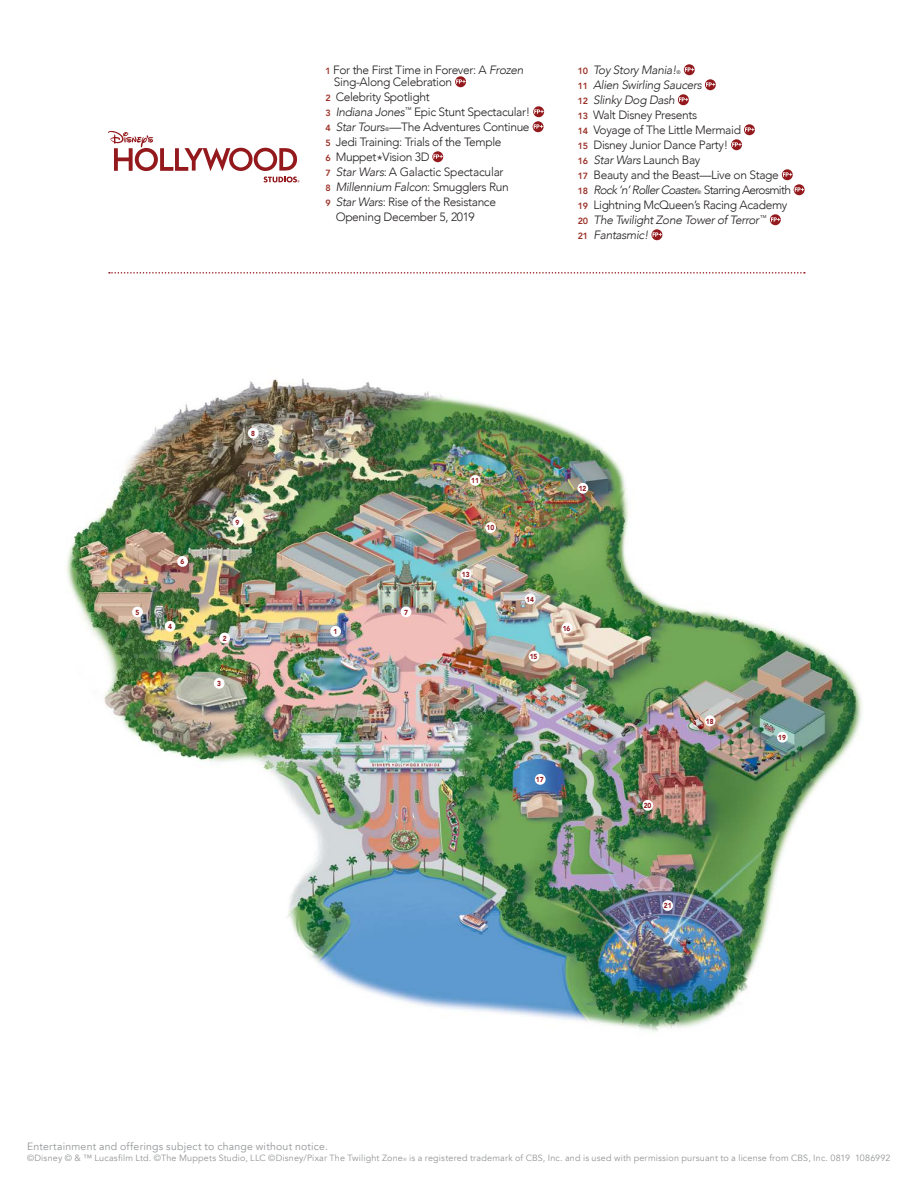
<style>
.page{position:relative;width:918px;height:1188px;background:#fff}
.page>*{position:absolute;margin:0;border:0;box-sizing:border-box;transform-origin:0 0}
.t1{font:300 12px/12px "Avenir";letter-spacing:-.03em;color:#231f20}
.t2{font:italic 300 12px "Avenir";letter-spacing:-.03em;color:#231f20}
.t3{font:italic 300 12px "Avenir";letter-spacing:-.06em;color:#231f20}
.t4{font:300 12px "Avenir";letter-spacing:-.06em;color:#231f20}
.t5{font:10.5px "Avenir";letter-spacing:.02em;color:#939598}
.t6{font:9px "Avenir";letter-spacing:.02em;color:#939598}
.t7{font:900 7.2px "Avenir";color:#93191d;scale:.9 1}
.t8{font:300 5.25px "Avenir";color:#231f20}
.s1{font-weight:800;font-size:9px;color:#9b3127}
.s2{font-style:italic}
.s3{color:#57585a}
.s4{font-weight:800;font-style:normal;font-size:9px;color:#9b3127}
.s5{font-style:normal}
.s6{font-size:4.5px}
</style>
<div class="page">
<svg style="left:109px;top:272px;width:696px;height:2px"></svg>
<div style="left:455px;top:76px;width:11px;height:11px;background:#93191d;border-radius:50%"></div>
<svg style="left:456px;top:79px;width:10px;height:5px"></svg>
<div style="left:533px;top:106px;width:11px;height:11px;background:#93191d;border-radius:50%"></div>
<svg style="left:534px;top:109px;width:10px;height:5px"></svg>
<svg style="left:533px;top:121px;width:11px;height:11px"></svg>
<svg style="left:534px;top:124px;width:9px;height:5px"></svg>
<svg style="left:432px;top:151px;width:11px;height:11px"></svg>
<svg style="left:433px;top:154px;width:10px;height:5px"></svg>
<div style="left:684px;top:64px;width:11px;height:11px;background:#93191d;border-radius:50%"></div>
<svg style="left:685px;top:67px;width:9px;height:5px"></svg>
<div style="left:705px;top:79px;width:11px;height:11px;background:#93191d;border-radius:50%"></div>
<svg style="left:706px;top:82px;width:9px;height:5px"></svg>
<div style="left:678px;top:94px;width:11px;height:11px;background:#93191d;border-radius:50%"></div>
<svg style="left:679px;top:97px;width:9px;height:5px"></svg>
<div style="left:744px;top:124px;width:11px;height:11px;background:#93191d;border-radius:50%"></div>
<svg style="left:745px;top:127px;width:10px;height:5px"></svg>
<div style="left:731px;top:139px;width:11px;height:11px;background:#93191d;border-radius:50%"></div>
<svg style="left:732px;top:142px;width:10px;height:5px"></svg>
<div style="left:782px;top:169px;width:11px;height:11px;background:#93191d;border-radius:50%"></div>
<svg style="left:783px;top:172px;width:9px;height:5px"></svg>
<svg style="left:794px;top:184px;width:11px;height:11px"></svg>
<svg style="left:795px;top:187px;width:9px;height:5px"></svg>
<div style="left:770px;top:214px;width:11px;height:11px;background:#93191d;border-radius:50%"></div>
<svg style="left:771px;top:217px;width:9px;height:5px"></svg>
<svg style="left:651px;top:229px;width:11px;height:11px"></svg>
<svg style="left:653px;top:232px;width:9px;height:5px"></svg>
<svg style="left:108px;top:131px;width:191px;height:51px"></svg>
<img style="left:67px;top:378px;width:795px;height:654px">
<div style="left:330px;top:626px;width:11px;height:11px;background:#fff;border-radius:50%"></div>
<div style="left:219px;top:633px;width:11px;height:10px;background:#fff;border-radius:50%"></div>
<div style="left:214px;top:678px;width:11px;height:11px;background:#fff;border-radius:50%"></div>
<div style="left:165px;top:621px;width:10px;height:11px;background:#fff;border-radius:50%"></div>
<div style="left:132px;top:607px;width:11px;height:10px;background:#fff;border-radius:50%"></div>
<div style="left:177px;top:556px;width:11px;height:11px;background:#fff;border-radius:50%"></div>
<div style="left:401px;top:606px;width:10px;height:11px;background:#fff;border-radius:50%"></div>
<div style="left:461px;top:569px;width:10px;height:10px;background:#fff;border-radius:50%"></div>
<div style="left:525px;top:594px;width:11px;height:10px;background:#fff;border-radius:50%"></div>
<div style="left:529px;top:651px;width:10px;height:11px;background:#fff;border-radius:50%"></div>
<div style="left:562px;top:623px;width:10px;height:10px;background:#fff;border-radius:50%"></div>
<div style="left:535px;top:774px;width:11px;height:11px;background:#fff;border-radius:50%"></div>
<div style="left:705px;top:715px;width:10px;height:11px;background:#fff;border-radius:50%"></div>
<div style="left:642px;top:800px;width:11px;height:11px;background:#fff;border-radius:50%"></div>
<div style="left:777px;top:732px;width:11px;height:11px;background:#fff;border-radius:50%"></div>
<div style="left:662px;top:900px;width:11px;height:11px;background:#fff;border-radius:50%"></div>
<div style="left:485px;top:522px;width:11px;height:11px;background:#fff;border-radius:50%"></div>
<div style="left:577px;top:483px;width:11px;height:11px;background:#fff;border-radius:50%"></div>
<div style="left:470px;top:475px;width:11px;height:11px;background:#fff;border-radius:50%"></div>
<div style="left:248px;top:428px;width:11px;height:11px;background:#fff;border-radius:50%"></div>
<div style="left:232px;top:517px;width:11px;height:11px;background:#fff;border-radius:50%"></div>
<p class="t1" style="left:334px;top:64px;width:191px;text-indent:-8px"><span class="s1">1</span> For the First Time in Forever: A <span class="s2">Frozen<br></span>Sing-Along Celebration</p>
<p class="t1" style="left:326px;top:91px;width:106px"><span class="s1">2</span> Celebrity Spotlight</p>
<p class="t1" style="left:326px;top:106px;width:206px"><span class="s1">3</span> <span class="s2">Indiana Jones</span><sup>™</sup> Epic Stunt Spectacular!</p>
<p class="t1" style="left:326px;top:121px;width:206px"><span class="s1">4</span> <span class="s2">Star Tours</span> —The Adventures Continue</p>
<p class="t8" style="left:385px;top:126px;width:6px">®</p>
<p class="t1" style="left:326px;top:136px;width:177px"><span class="s1">5</span> Jedi Training: Trials of the Temple</p>
<p class="t1" style="left:326px;top:151px;width:106px"><span class="s1">6</span> Muppet<span class="s3">★</span>Vision 3D</p>
<p class="t1" style="left:326px;top:166px;width:180px"><span class="s1">7</span> <span class="s2">Star Wars</span>: A Galactic Spectacular</p>
<p class="t2" style="left:326px;top:180px;width:185px"><span class="s4">8</span> Millennium Falcon<span class="s5">: Smugglers Run</span></p>
<p class="t1" style="left:326px;top:196px;width:172px"><span class="s1">9</span> <span class="s2">Star Wars</span>: Rise of the Resistance</p>
<p class="t1" style="left:336px;top:211px;width:141px">Opening December 5, 2019</p>
<p class="t2" style="left:578px;top:63px;width:100px"><span class="s4">10</span> Toy Story Mania!</p>
<p class="t8" style="left:676px;top:69px;width:6px">®</p>
<p class="t2" style="left:578px;top:78px;width:126px"><span class="s4">11</span> Alien Swirling Saucers</p>
<p class="t2" style="left:578px;top:93px;width:99px"><span class="s4">12</span> Slinky Dog Dash</p>
<p class="t1" style="left:578px;top:109px;width:121px"><span class="s1">13</span> Walt Disney Presents</p>
<p class="t1" style="left:578px;top:124px;width:165px"><span class="s1">14</span> Voyage of The Little Mermaid</p>
<p class="t1" style="left:578px;top:139px;width:152px"><span class="s1">15</span> Disney Junior Dance Party!</p>
<p class="t1" style="left:578px;top:154px;width:124px"><span class="s1">16</span> <span class="s2">Star Wars</span> Launch Bay</p>
<p class="t1" style="left:578px;top:169px;width:202px"><span class="s1">17</span> Beauty and the Beast—Live on Stage</p>
<p class="t3" style="left:578px;top:183px;width:122px"><span class="s4">18</span> Rock ’n’ Roller Coaster</p>
<p class="t8" style="left:697px;top:189px;width:6px">®</p>
<p class="t4" style="left:704px;top:183px;width:89px">Starring Aerosmith</p>
<p class="t1" style="left:578px;top:199px;width:211px"><span class="s1">19</span> Lightning McQueen’s Racing Academy</p>
<p class="t2" style="left:578px;top:213px;width:190px"><span class="s4">20</span> The Twilight Zone Tower of Terror<sup>™</sup></p>
<p class="t2" style="left:578px;top:228px;width:72px"><span class="s4">21</span> Fantasmic!</p>
<p class="t7" style="left:251px;top:427px;width:6px">8</p>
<p class="t7" style="left:135px;top:606px;width:6px">5</p>
<p class="t7" style="left:181px;top:556px;width:6px">6</p>
<p class="t7" style="left:168px;top:620px;width:6px">4</p>
<p class="t7" style="left:236px;top:516px;width:6px">9</p>
<p class="t7" style="left:223px;top:632px;width:6px">2</p>
<p class="t7" style="left:217px;top:677px;width:6px">3</p>
<p class="t7" style="left:334px;top:625px;width:6px">1</p>
<p class="t7" style="left:404px;top:606px;width:6px">7</p>
<p class="t7" style="left:471px;top:475px;width:10px">11</p>
<p class="t7" style="left:462px;top:568px;width:10px">13</p>
<p class="t7" style="left:486px;top:522px;width:10px">10</p>
<p class="t7" style="left:579px;top:482px;width:10px">12</p>
<p class="t7" style="left:526px;top:593px;width:10px">14</p>
<p class="t7" style="left:530px;top:650px;width:10px">15</p>
<p class="t7" style="left:563px;top:622px;width:10px">16</p>
<p class="t7" style="left:536px;top:773px;width:10px">17</p>
<p class="t7" style="left:644px;top:799px;width:10px">20</p>
<p class="t7" style="left:706px;top:715px;width:10px">18</p>
<p class="t7" style="left:664px;top:900px;width:10px">21</p>
<p class="t7" style="left:778px;top:731px;width:10px">19</p>
<p class="t5" style="left:27px;top:1140px;width:302px">Entertainment and offerings subject to change without notice.</p>
<p class="t6" style="left:27px;top:1153px;width:865px">©Disney © &amp; ™ Lucasfilm Ltd. ©The Muppets Studio, LLC ©Disney/Pixar The Twilight Zone<span class="s6">®</span> is a registered trademark of CBS, Inc. and is used with permission pursuant to a license from CBS, Inc. 0819 1086992</p>
</div>
